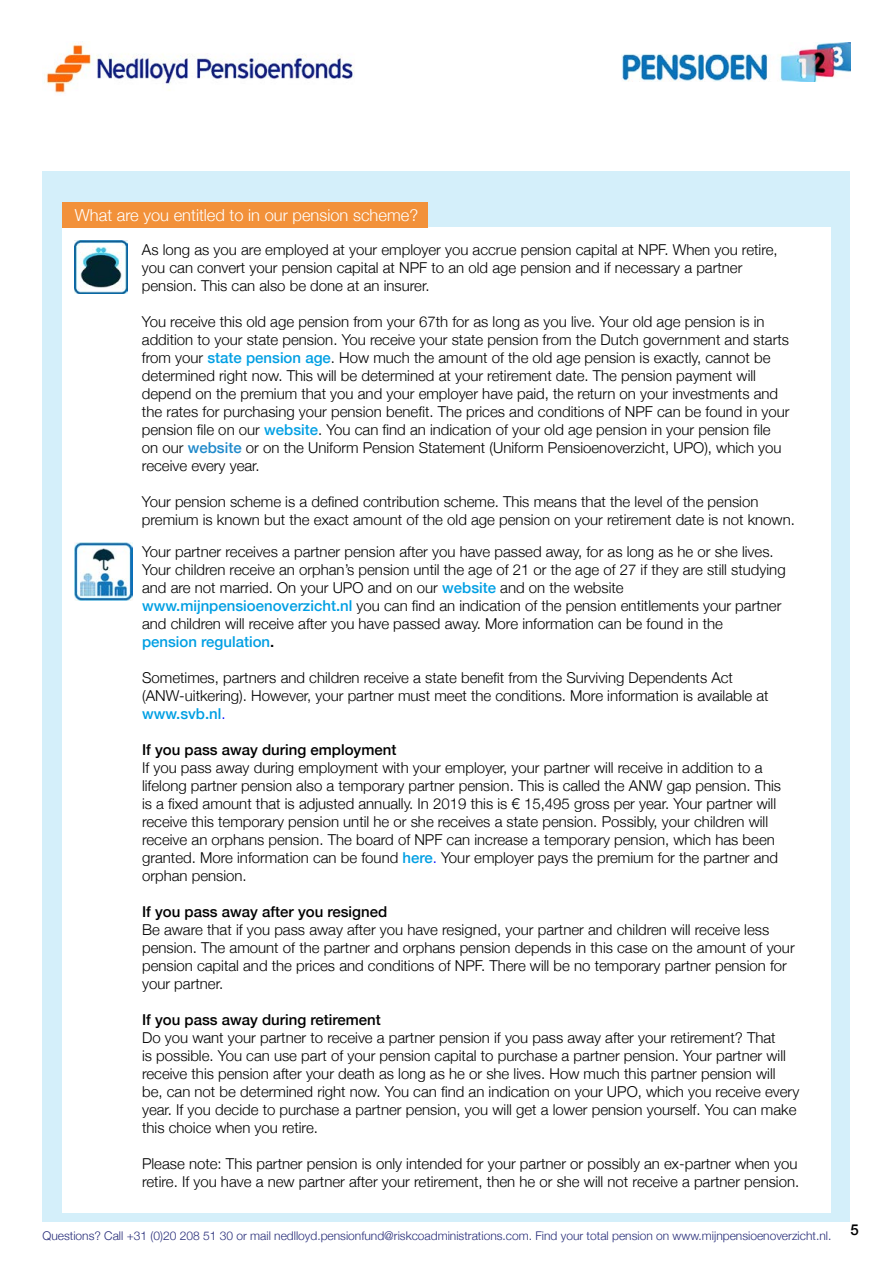
<style>
.page{position:relative;width:893px;height:1263px;background:#fff}
.page>*{position:absolute;margin:0;border:0;box-sizing:border-box;transform-origin:0 0}
.t1{font:300 16.5px "Helvetica Neue";color:#fff}
.t2{font:300 15px/18px "Helvetica Neue";color:#000}
.t3{font:500 15px "Helvetica Neue";color:#000}
.t4{font:300 12px "Helvetica Neue";color:#252b78}
.s1{font-weight:500;color:#009fe3}
.s2{font-weight:500;color:#1f89ca}
.s3{font-weight:500}
.s4{color:#00f}
</style>
<div class="page">
<div style="left:43px;top:171px;width:807px;height:1050px;background:#d4effa"></div>
<div style="left:62px;top:227px;width:769px;height:986px;background:#fff"></div>
<img style="left:44px;top:43px;width:311px;height:51px">
<img style="left:74px;top:542px;width:58px;height:58px">
<img style="left:74px;top:240px;width:54px;height:54px">
<div style="left:62px;top:202px;width:366px;height:25px;background:#f2913a"></div>
<img style="left:621px;top:43px;width:229px;height:39px">
<p class="t1" style="left:75px;top:202px;width:345px">What are you entitled to in our pension scheme?</p>
<p class="t2" style="left:142px;top:239px;width:637px">As long as you are employed at your employer you accrue pension capital at NPF. When you retire, you can convert your pension capital at NPF to an old age pension and if necessary a partner pension. This can also be done at an insurer.</p>
<p class="t2" style="left:142px;top:311px;width:649px">You receive this old age pension from your 67th for as long as you live. Your old age pension is in addition to your state pension. You receive your state pension from the Dutch government and starts from your <span class="s1">state pension age</span>. How much the amount of the old age pension is exactly, cannot be determined right now. This will be determined at your retirement date. The pension payment will depend on the premium that you and your employer have paid, the return on your investments and the rates for purchasing your pension benefit. The prices and conditions of NPF can be found in your pension file on our <span class="s1">website</span>. You can find an indication of your old age pension in your pension file on our <span class="s2">website</span> or on the Uniform Pension Statement (Uniform Pensioenoverzicht, UPO), which you receive every year.</p>
<p class="t2" style="left:142px;top:491px;width:654px">Your pension scheme is a defined contribution scheme. This means that the level of the pension premium is known but the exact amount of the old age pension on your retirement date is not known.</p>
<p class="t2" style="left:142px;top:541px;width:645px">Your partner receives a partner pension after you have passed away, for as long as he or she lives.<br>Your children receive an orphan’s pension until the age of 21 or the age of 27 if they are still studying and are not married. On your UPO and on our <span class="s1">website</span> and on the website <span class="s1">www.mijnpensioenoverzicht.nl</span> you can find an indication of the pension entitlements your partner and children will receive after you have passed away. More information can be found in the<br><span class="s1">pension regulation</span><span class="s3">.</span></p>
<p class="t2" style="left:142px;top:667px;width:628px">Sometimes, partners and children receive a state benefit from the Surviving Dependents Act (ANW-uitkering). However, your partner must meet the conditions. More information is available at <span class="s1">www.svb.nl</span><span class="s4">.</span></p>
<p class="t3" style="left:142px;top:737px;width:256px">If you pass away during employment</p>
<p class="t2" style="left:142px;top:757px;width:641px">If you pass away during employment with your employer, your partner will receive in addition to a lifelong partner pension also a temporary partner pension. This is called the ANW gap pension. This is a fixed amount that is adjusted annually. In 2019 this is € 15,495 gross per year. Your partner will receive this temporary pension until he or she receives a state pension. Possibly, your children will receive an orphans pension. The board of NPF can increase a temporary pension, which has been granted. More information can be found <span class="s1">here</span><span class="s4">.</span> Your employer pays the premium for the partner and orphan pension.</p>
<p class="t3" style="left:142px;top:899px;width:247px">If you pass away after you resigned</p>
<p class="t2" style="left:142px;top:919px;width:654px">Be aware that if you pass away after you have resigned, your partner and children will receive less pension. The amount of the partner and orphans pension depends in this case on the amount of your pension capital and the prices and conditions of NPF. There will be no temporary partner pension for your partner.</p>
<p class="t3" style="left:142px;top:1007px;width:240px">If you pass away during retirement</p>
<p class="t2" style="left:142px;top:1027px;width:659px">Do you want your partner to receive a partner pension if you pass away after your retirement? That<br>is possible. You can use part of your pension capital to purchase a partner pension. Your partner will receive this pension after your death as long as he or she lives. How much this partner pension will be, can not be determined right now. You can find an indication on your UPO, which you receive every year. If you decide to purchase a partner pension, you will get a lower pension yourself. You can make this choice when you retire.</p>
<p class="t2" style="left:142px;top:1153px;width:659px">Please note: This partner pension is only intended for your partner or possibly an ex-partner when you retire. If you have a new partner after your retirement, then he or she will not receive a partner pension.</p>
<p class="t4" style="left:43px;top:1225px;width:790px">Questions? Call +31 (0)20 208 51 30 or mail nedlloyd.pensionfund@riskcoadministrations.com. Find your total pension on www.mijnpensioenoverzicht.nl.</p>
<p class="t3" style="left:850px;top:1218px;width:10px">5</p>
</div>
